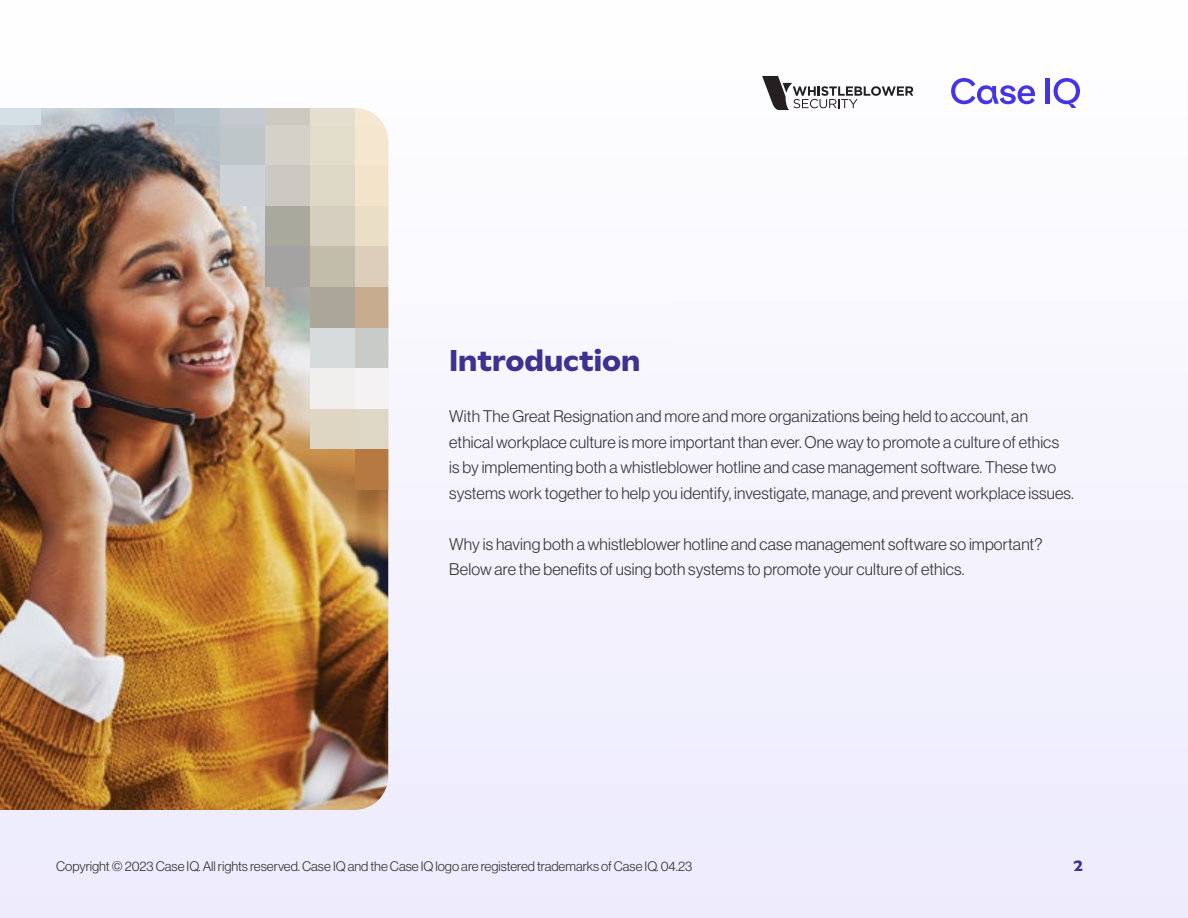
<style>
.page{position:relative;width:1188px;height:918px;background:#fff}
.page>*{position:absolute;margin:0;border:0;box-sizing:border-box;transform-origin:0 0}
.t1{font:700 30px "RB Multima Test";color:#3b338f}
.t2{font:16.5px/25.5px "N Haas Grotesk DS Pro 45 Lt";letter-spacing:.01em;color:#323232}
.t3{font:700 15px "RB Multima Test";color:#3b338f}
.t4{font:13.5px "N Haas Grotesk DS Pro 45 Lt";color:#323232}
</style>
<div class="page">
<svg style="left:951px;top:78px;width:84px;height:26px"></svg>
<hr style="left:1046px;top:79px;width:4px;height:25px;background:#4533e6">
<svg style="left:1054px;top:78px;width:26px;height:30px"></svg>
<svg style="left:762px;top:76px;width:151px;height:34px"></svg>
<img style="left:0;top:108px;width:388px;height:702px">
<div style="left:355px;top:449px;width:33px;height:41px;background:#b57941"></div>
<div style="left:355px;top:409px;width:33px;height:40px;background:#dfd7c6"></div>
<div style="left:310px;top:409px;width:45px;height:40px;background:#dfd5c3"></div>
<div style="left:355px;top:368px;width:33px;height:41px;background:#f4f2f3"></div>
<div style="left:310px;top:368px;width:45px;height:41px;background:#f1efed"></div>
<div style="left:355px;top:327px;width:33px;height:41px;background:#c9cbc9"></div>
<div style="left:310px;top:327px;width:45px;height:41px;background:#d6dcdb"></div>
<div style="left:355px;top:287px;width:33px;height:40px;background:#c7ac8f"></div>
<div style="left:310px;top:287px;width:45px;height:40px;background:#aca59a"></div>
<div style="left:355px;top:246px;width:33px;height:41px;background:#ddcebb"></div>
<div style="left:310px;top:246px;width:45px;height:41px;background:#c2bcaa"></div>
<div style="left:265px;top:246px;width:45px;height:41px;background:#a4a3a1"></div>
<div style="left:355px;top:206px;width:33px;height:40px;background:#e9dec6"></div>
<div style="left:310px;top:206px;width:45px;height:40px;background:#d6cebe"></div>
<div style="left:265px;top:206px;width:45px;height:40px;background:#a9a99d"></div>
<div style="left:355px;top:165px;width:33px;height:41px;background:#f3e3c9"></div>
<div style="left:310px;top:165px;width:45px;height:41px;background:#ddd7c5"></div>
<div style="left:265px;top:165px;width:45px;height:41px;background:#cac8c0"></div>
<div style="left:220px;top:165px;width:45px;height:41px;background:#ccd2d8"></div>
<div style="left:355px;top:124px;width:33px;height:41px;background:#f5e6d0"></div>
<div style="left:310px;top:124px;width:45px;height:41px;background:#e2ddca"></div>
<div style="left:265px;top:124px;width:45px;height:41px;background:#d3d1c8"></div>
<div style="left:220px;top:124px;width:45px;height:41px;background:#bfc6c9"></div>
<svg style="left:355px;top:108px;width:33px;height:16px"></svg>
<div style="left:310px;top:108px;width:45px;height:16px;background:#e4dece"></div>
<div style="left:265px;top:108px;width:45px;height:16px;background:#ccc9c0"></div>
<div style="left:220px;top:108px;width:45px;height:16px;background:#c3c9ce"></div>
<div style="left:175px;top:108px;width:45px;height:16px;background:#b7c4cc"></div>
<div style="left:0;top:108px;width:41px;height:16px;background:#d3dee5"></div>
<h1 class="t1" style="left:449px;top:349px;width:193px">Introduction</h1>
<p class="t2" style="left:449px;top:404px;width:626px">With The Great Resignation and more and more organizations being held to account, an ethical workplace culture is more important than ever. One way to promote a culture of ethics<br>is by implementing both a whistleblower hotline and case management software. These two systems work together to help you identify, investigate, manage, and prevent workplace issues.</p>
<p class="t2" style="left:449px;top:531px;width:595px">Why is having both a whistleblower hotline and case management software so important?<br>Below are the benefits of using both systems to promote your culture of ethics.</p>
<p class="t4" style="left:56px;top:859px;width:638px">Copyright © 2023 Case IQ. All rights reserved. Case IQ and the Case IQ logo are registered trademarks of Case IQ. 04.23</p>
<p class="t3" style="left:1074px;top:860px;width:11px">2</p>
</div>
